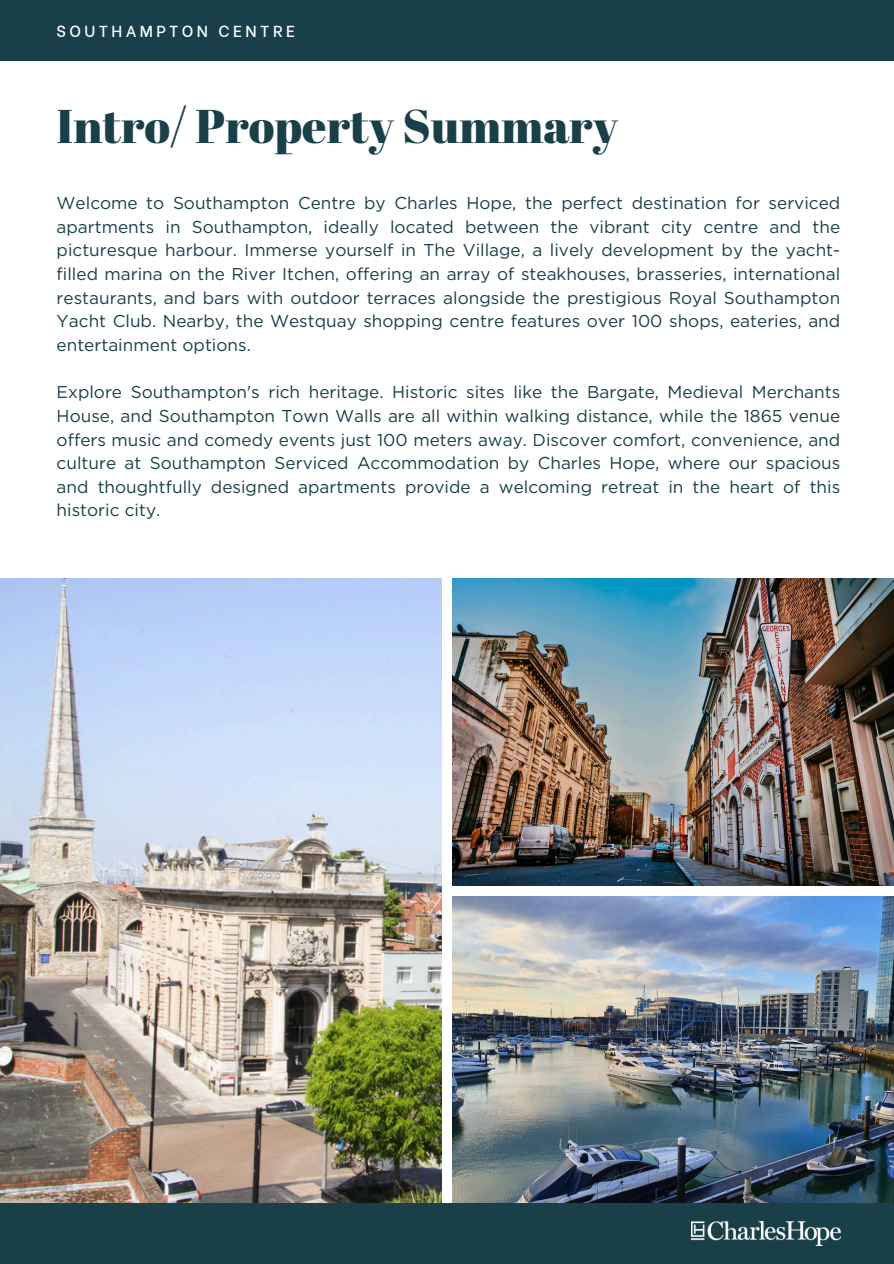
<style>
.page{position:relative;width:894px;height:1264px;background:#fff}
.page>*{position:absolute;margin:0;border:0;box-sizing:border-box;transform-origin:0 0}
.t1{font:47.25px "Abril Fatface";color:#194049}
.t2{font:17.1px/23.7px "Gotham";color:#194049;text-align:justify}
.t3{font:500 15.9px "Be Vietnam";letter-spacing:.21em;color:#fff}
</style>
<div class="page">
<img style="left:0;top:579px;width:441px;height:624px">
<img style="left:452px;top:579px;width:441px;height:306px">
<img style="left:452px;top:896px;width:441px;height:307px">
<div style="left:0;top:1203px;width:893px;height:60px;background:#194049"></div>
<div style="left:0;top:0;width:893px;height:60px;background:#194049"></div>
<img style="left:691px;top:1221px;width:148px;height:24px">
<p class="t3" style="left:57px;top:18px;width:240px">SOUTHAMPTON CENTRE</p>
<h2 class="t1" style="left:57px;top:93px;width:562px">Intro/ Property Summary</h2>
<h1 class="t2" style="left:57px;top:191px;width:784px">Welcome to Southampton Centre by Charles Hope, the perfect destination for serviced apartments in Southampton, ideally located between the vibrant city centre and the picturesque harbour. Immerse yourself in The Village, a lively development by the yacht&shy;filled marina on the River Itchen, offering an array of steakhouses, brasseries, international restaurants, and bars with outdoor terraces alongside the prestigious Royal Southampton Yacht Club. Nearby, the Westquay shopping centre features over 100 shops, eateries, and entertainment options.</h1>
<p class="t2" style="left:57px;top:380px;width:784px">Explore Southampton's rich heritage. Historic sites like the Bargate, Medieval Merchants House, and Southampton Town Walls are all within walking distance, while the 1865 venue offers music and comedy events just 100 meters away. Discover comfort, convenience, and culture at Southampton Serviced Accommodation by Charles Hope, where our spacious and thoughtfully designed apartments provide a welcoming retreat in the heart of this historic city.</p>
</div>
